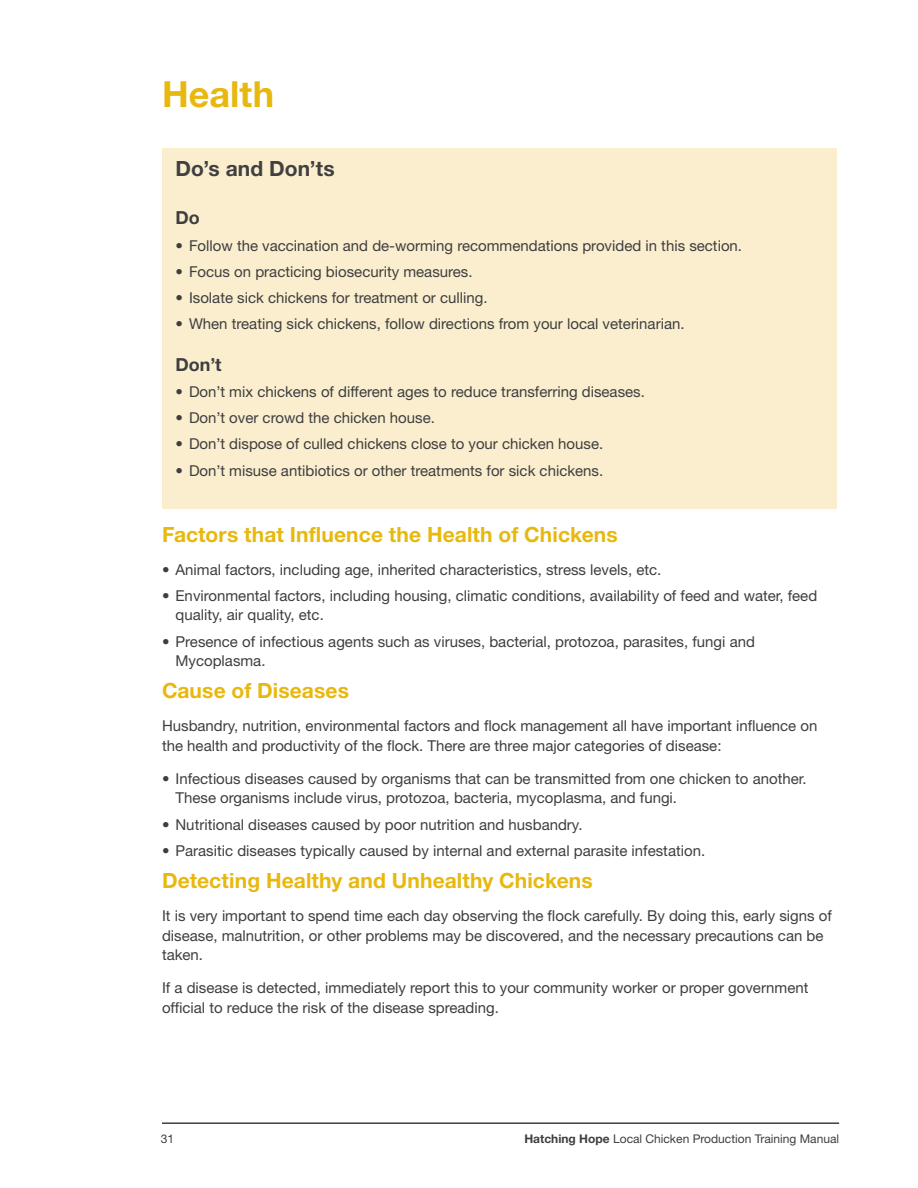
<style>
.page{position:relative;width:918px;height:1188px;background:#fff}
.page>*{position:absolute;margin:0;border:0;box-sizing:border-box;transform-origin:0 0}
.Headline_Level_1_24{font:700 36px "Helvetica Neue LT Std";letter-spacing:.005em;color:#e8b80e}
.Headline_Level_2_14{font:700 21px "Helvetica Neue LT Std";letter-spacing:.005em;color:#e8b80e}
.Headline_Level_2_14-2{font:700 21px "Helvetica Neue LT Std";letter-spacing:.005em;color:#413f41}
.Subhead_Level_1_12_1{font:700 18px "Helvetica Neue LT Std";color:#3e3e3f}
.Body_Large_10_13{font:15px/19.5px "Helvetica Neue LT Std";color:#3e3e3f}
.t1{font:12px "Helvetica Neue LT Std";color:#3e3e3f}
.s1{font-weight:700}
</style>
<div class="page">
<hr style="left:162px;top:1122px;width:677px;height:2px;background:#3e3e3f">
<div style="left:162px;top:148px;width:675px;height:361px;background:#faeece"></div>
<p class="Headline_Level_1_24" style="left:162px;top:72px;width:114px">Health</p>
<p class="Headline_Level_2_14-2" style="left:176px;top:156px;width:161px">Do’s and Don’ts</p>
<p class="Subhead_Level_1_12_1" style="left:176px;top:207px;width:26px">Do</p>
<p class="Body_Large_10_13" style="left:176px;top:235px;width:568px">• Follow the vaccination and de-worming recommendations provided in this section.</p>
<p class="Body_Large_10_13" style="left:176px;top:262px;width:299px">• Focus on practicing biosecurity measures.</p>
<p class="Body_Large_10_13" style="left:176px;top:288px;width:314px">• Isolate sick chickens for treatment or culling.</p>
<p class="Body_Large_10_13" style="left:176px;top:314px;width:511px">• When treating sick chickens, follow directions from your local veterinarian.</p>
<p class="Subhead_Level_1_12_1" style="left:176px;top:353px;width:48px">Don’t</p>
<p class="Body_Large_10_13" style="left:176px;top:382px;width:471px">• Don’t mix chickens of different ages to reduce transferring diseases.</p>
<p class="Body_Large_10_13" style="left:176px;top:408px;width:261px">• Don’t over crowd the chicken house.</p>
<p class="Body_Large_10_13" style="left:176px;top:434px;width:429px">• Don’t dispose of culled chickens close to your chicken house.</p>
<p class="Body_Large_10_13" style="left:176px;top:460px;width:429px">• Don’t misuse antibiotics or other treatments for sick chickens.</p>
<p class="Headline_Level_2_14" style="left:162px;top:521px;width:457px">Factors that Influence the Health of Chickens</p>
<p class="Body_Large_10_13" style="left:162px;top:559px;width:501px">• Animal factors, including age, inherited characteristics, stress levels, etc.</p>
<p class="Body_Large_10_13" style="left:176px;top:586px;width:643px;text-indent:-14px">• Environmental factors, including housing, climatic conditions, availability of feed and water, feed quality, air quality, etc.</p>
<p class="Body_Large_10_13" style="left:176px;top:631px;width:581px;text-indent:-14px">• Presence of infectious agents such as viruses, bacterial, protozoa, parasites, fungi and<br>Mycoplasma.</p>
<p class="Headline_Level_2_14" style="left:162px;top:678px;width:188px">Cause of Diseases</p>
<p class="Body_Large_10_13" style="left:162px;top:716px;width:657px">Husbandry, nutrition, environmental factors and flock management all have important influence on the health and productivity of the flock. There are three major categories of disease:</p>
<p class="Body_Large_10_13" style="left:176px;top:769px;width:633px;text-indent:-14px">• Infectious diseases caused by organisms that can be transmitted from one chicken to another.<br>These organisms include virus, protozoa, bacteria, mycoplasma, and fungi.</p>
<p class="Body_Large_10_13" style="left:162px;top:814px;width:422px">• Nutritional diseases caused by poor nutrition and husbandry.</p>
<p class="Body_Large_10_13" style="left:162px;top:841px;width:545px">• Parasitic diseases typically caused by internal and external parasite infestation.</p>
<p class="Headline_Level_2_14" style="left:162px;top:868px;width:432px">Detecting Healthy and Unhealthy Chickens</p>
<p class="Body_Large_10_13" style="left:162px;top:906px;width:671px">It is very important to spend time each day observing the flock carefully. By doing this, early signs of disease, malnutrition, or other problems may be discovered, and the necessary precautions can be taken.</p>
<p class="Body_Large_10_13" style="left:162px;top:978px;width:648px">If a disease is detected, immediately report this to your community worker or proper government official to reduce the risk of the disease spreading.</p>
<p class="t1" style="left:161px;top:1131px;width:15px">31</p>
<p class="t1" style="left:524px;top:1131px;width:316px"><span class="s1">Hatching Hope</span> Local Chicken Production Training Manual</p>
</div>
